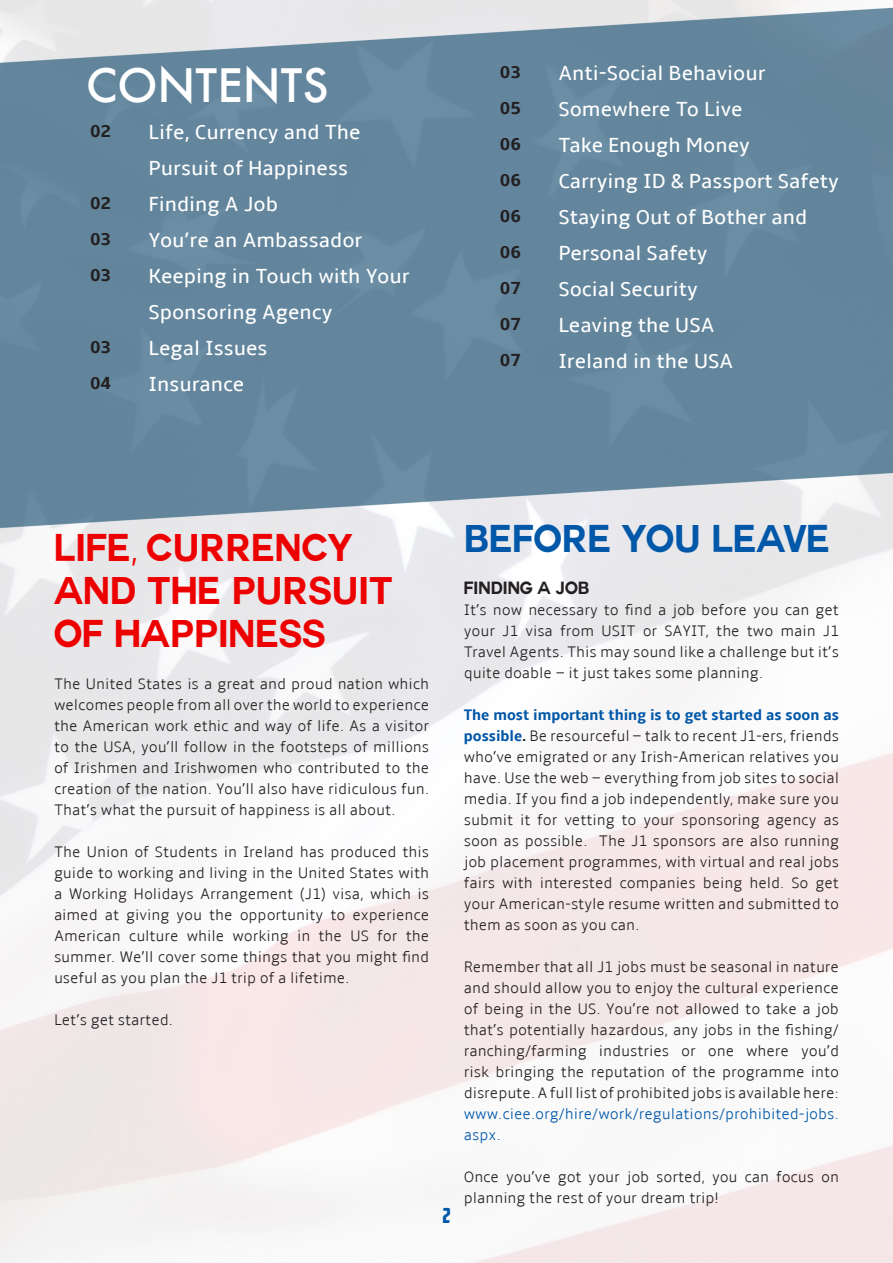
<style>
.page{position:relative;width:893px;height:1263px;background:#fff}
.page>*{position:absolute;margin:0;border:0;box-sizing:border-box;transform-origin:0 0}
.t1{font:500 45px "Futura";color:#fff}
.t2{font:700 37.8px/43.2px "Couture";color:#ed0000;scale:.95 1}
.t3{font:700 37.8px "Couture";color:#0157a8;scale:.95 1}
.t4{font:21px/36px "Amble";color:#fff}
.t5{font:21px "American Captain";color:#0157a8}
.t6{font:700 18px/36px "Amble";color:#231f20;text-align:justify}
.t7{font:700 17.4px "Couture";color:#231f20;scale:.95 1}
.t8{font:300 15.75px/21px "Amble";color:#231f20;text-align:justify;scale:.95 1}
.t9{font:300 15.75px/21px "Amble";color:#0157a8;scale:.95 1}
.s1{font-family:"Amble";font-weight:300;font-stretch:condensed}
.s2{font-weight:700;color:#0157a8}
.s3{font-weight:700}
</style>
<div class="page">
<img style="left:0;top:0;width:893px;height:1263px">
<h1 class="t1" style="left:86px;top:54px;width:244px">CONTENTS</h1>
<p class="t6" style="left:90px;top:113px;width:23px">02</p>
<h3 class="t4" style="left:148px;top:115px;width:263px">Life, Currency and The<br>Pursuit of Happiness<br>Finding A Job<br>You’re an Ambassador<br>Keeping in Touch with Your<br>Sponsoring Agency<br>Legal Issues<br>Insurance</h3>
<p class="t6" style="left:90px;top:185px;width:23px">02<br>03<br>03</p>
<p class="t6" style="left:90px;top:329px;width:23px">03<br>04</p>
<p class="t6" style="left:500px;top:54px;width:23px">03<br>05<br>06<br>06<br>06<br>06<br>07<br>07<br>07</p>
<h3 class="t4" style="left:558px;top:56px;width:282px">Anti-Social Behaviour<br>Somewhere To Live<br>Take Enough Money<br>Carrying ID &amp; Passport Safety<br>Staying Out of Bother and<br>Personal Safety<br>Social Security<br>Leaving the USA<br>Ireland in the USA</h3>
<h2 class="t2" style="left:54px;top:526px;width:358px">LIFE<span class="s1">,</span> CURRENCY<br>AND THE PURSUIT<br>OF HAPPINESS</h2>
<p class="t8" style="left:54px;top:674px;width:396px">The United States is a great and proud nation which welcomes people from all over the world to experience the American work ethic and way of life. As a visitor to the USA, you’ll follow in the footsteps of millions of Irishmen and Irishwomen who contributed to the creation of the nation. You’ll also have ridiculous fun.<br>That’s what the pursuit of happiness is all about.</p>
<p class="t8" style="left:54px;top:842px;width:396px">The Union of Students in Ireland has produced this guide to working and living in the United States with a Working Holidays Arrangement (J1) visa, which is aimed at giving you the opportunity to experience American culture while working in the US for the summer. We’ll cover some things that you might find useful as you plan the J1 trip of a lifetime.</p>
<p class="t8" style="left:54px;top:1010px;width:127px">Let’s get started.</p>
<h3 class="t5" style="left:442px;top:1203px;width:10px">2</h3>
<h3 class="t5" style="left:447px;top:1203px;width:10px">2</h3>
<h2 class="t3" style="left:464px;top:521px;width:387px">BEFORE YOU LEAVE</h2>
<p class="t7" style="left:464px;top:580px;width:134px">FINDING A JOB</p>
<p class="t8" style="left:464px;top:599px;width:396px">It’s now necessary to find a job before you can get your J1 visa from USIT or SAYIT, the two main J1<br>Travel Agents. This may sound like a challenge but it’s quite doable – it just takes some planning.</p>
<p class="t8" style="left:464px;top:704px;width:396px"><span class="s2">The most important thing is to get started as soon as possible</span><span class="s3">.</span> Be resourceful – talk to recent J1-ers, friends who’ve emigrated or any Irish-American relatives you have. Use the web – everything from job sites to social media. If you find a job independently, make sure you submit it for vetting to your sponsoring agency as soon as possible. The J1 sponsors are also running job placement programmes, with virtual and real jobs fairs with interested companies being held. So get your American-style resume written and submitted to them as soon as you can.</p>
<p class="t8" style="left:464px;top:956px;width:396px">Remember that all J1 jobs must be seasonal in nature and should allow you to enjoy the cultural experience of being in the US. You’re not allowed to take a job that’s potentially hazardous, any jobs in the fishing/ ranching/farming industries or one where you’d risk bringing the reputation of the programme into disrepute. A full list of prohibited jobs is available here:</p>
<p class="t9" style="left:464px;top:1103px;width:396px">www.ciee.org/hire/work/regulations/prohibited-jobs. aspx.</p>
<p class="t8" style="left:464px;top:1166px;width:396px">Once you’ve got your job sorted, you can focus on planning the rest of your dream trip!</p>
</div>
